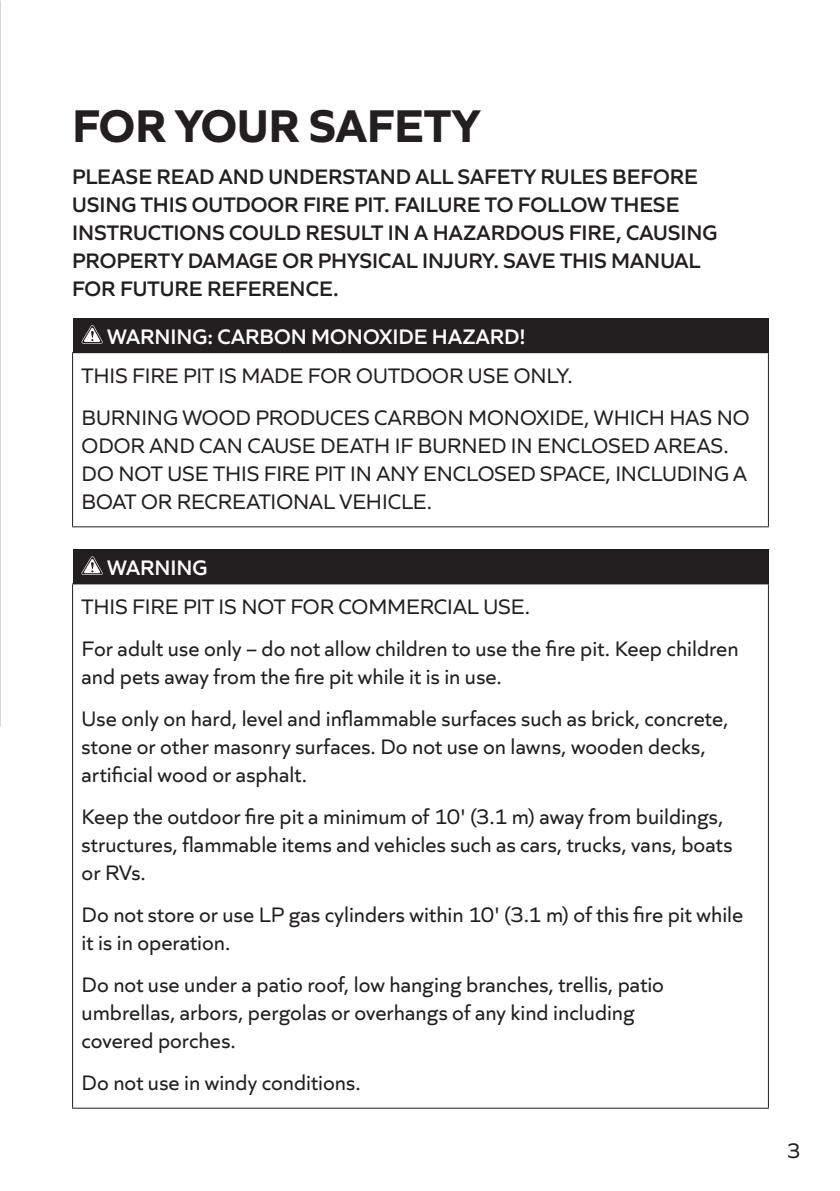
<style>
.page{position:relative;width:840px;height:1191px;background:#fff}
.page>*{position:absolute;margin:0;border:0;box-sizing:border-box;transform-origin:0 0}
.t1{font:700 48px "Quiet Sans";letter-spacing:-.005em;color:#231f20}
.t2{font:22px/28px "Quiet Sans";color:#231f20}
.t3{font:600 22px/28px "Quiet Sans";color:#231f20}
.t4{font:600 22px "Quiet Sans";color:#fff}
</style>
<div class="page">
<div style="left:72px;top:318px;width:696px;height:35px;background:#231f20"></div>
<hr style="left:72px;top:353px;width:1px;height:173px;background:#231f20">
<hr style="left:767px;top:353px;width:1px;height:173px;background:#231f20">
<hr style="left:72px;top:526px;width:696px;height:1px;background:#231f20">
<svg style="left:81px;top:325px;width:22px;height:19px"></svg>
<div style="left:72px;top:549px;width:696px;height:35px;background:#231f20"></div>
<hr style="left:72px;top:584px;width:1px;height:523px;background:#231f20">
<hr style="left:767px;top:584px;width:1px;height:523px;background:#231f20">
<hr style="left:72px;top:1107px;width:696px;height:1px;background:#231f20">
<svg style="left:81px;top:556px;width:22px;height:19px"></svg>
<h1 class="t1" style="left:72px;top:88px;width:409px">FOR YOUR SAFETY</h1>
<p class="t3" style="left:72px;top:161px;width:646px">PLEASE READ AND UNDERSTAND ALL SAFETY RULES BEFORE USING THIS OUTDOOR FIRE PIT. FAILURE TO FOLLOW THESE INSTRUCTIONS COULD RESULT IN A HAZARDOUS FIRE, CAUSING PROPERTY DAMAGE OR PHYSICAL INJURY. SAVE THIS MANUAL FOR FUTURE REFERENCE.</p>
<p class="t4" style="left:107px;top:320px;width:420px">WARNING: CARBON MONOXIDE HAZARD!</p>
<p class="t2" style="left:81px;top:353px;width:669px;line-height:42px">THIS FIRE PIT IS MADE FOR OUTDOOR USE ONLY.<br>BURNING WOOD PRODUCES CARBON MONOXIDE, WHICH HAS NO</p>
<p class="t2" style="left:81px;top:430px;width:666px">ODOR AND CAN CAUSE DEATH IF BURNED IN ENCLOSED AREAS.<br>DO NOT USE THIS FIRE PIT IN ANY ENCLOSED SPACE, INCLUDING A<br>BOAT OR RECREATIONAL VEHICLE.</p>
<p class="t4" style="left:107px;top:551px;width:102px">WARNING</p>
<p class="t2" style="left:81px;top:584px;width:658px;line-height:42px">THIS FIRE PIT IS NOT FOR COMMERCIAL USE.<br>For adult use only – do not allow children to use the fire pit. Keep children</p>
<p class="t2" style="left:81px;top:654px;width:648px;line-height:42px">and pets away from the fire pit while it is in use.<br>Use only on hard, level and inflammable surfaces such as brick, concrete,</p>
<p class="t2" style="left:81px;top:731px;width:625px">stone or other masonry surfaces. Do not use on lawns, wooden decks, artificial wood or asphalt.</p>
<p class="t2" style="left:81px;top:801px;width:652px">Keep the outdoor fire pit a minimum of 10' (3.1 m) away from buildings, structures, flammable items and vehicles such as cars, trucks, vans, boats or RVs.</p>
<p class="t2" style="left:81px;top:899px;width:663px">Do not store or use LP gas cylinders within 10' (3.1 m) of this fire pit while it is in operation.</p>
<p class="t2" style="left:81px;top:969px;width:583px">Do not use under a patio roof, low hanging branches, trellis, patio umbrellas, arbors, pergolas or overhangs of any kind including covered porches.</p>
<p class="t2" style="left:81px;top:1067px;width:280px">Do not use in windy conditions.</p>
<p class="t2" style="left:786px;top:1135px;width:15px">3</p>
</div>
